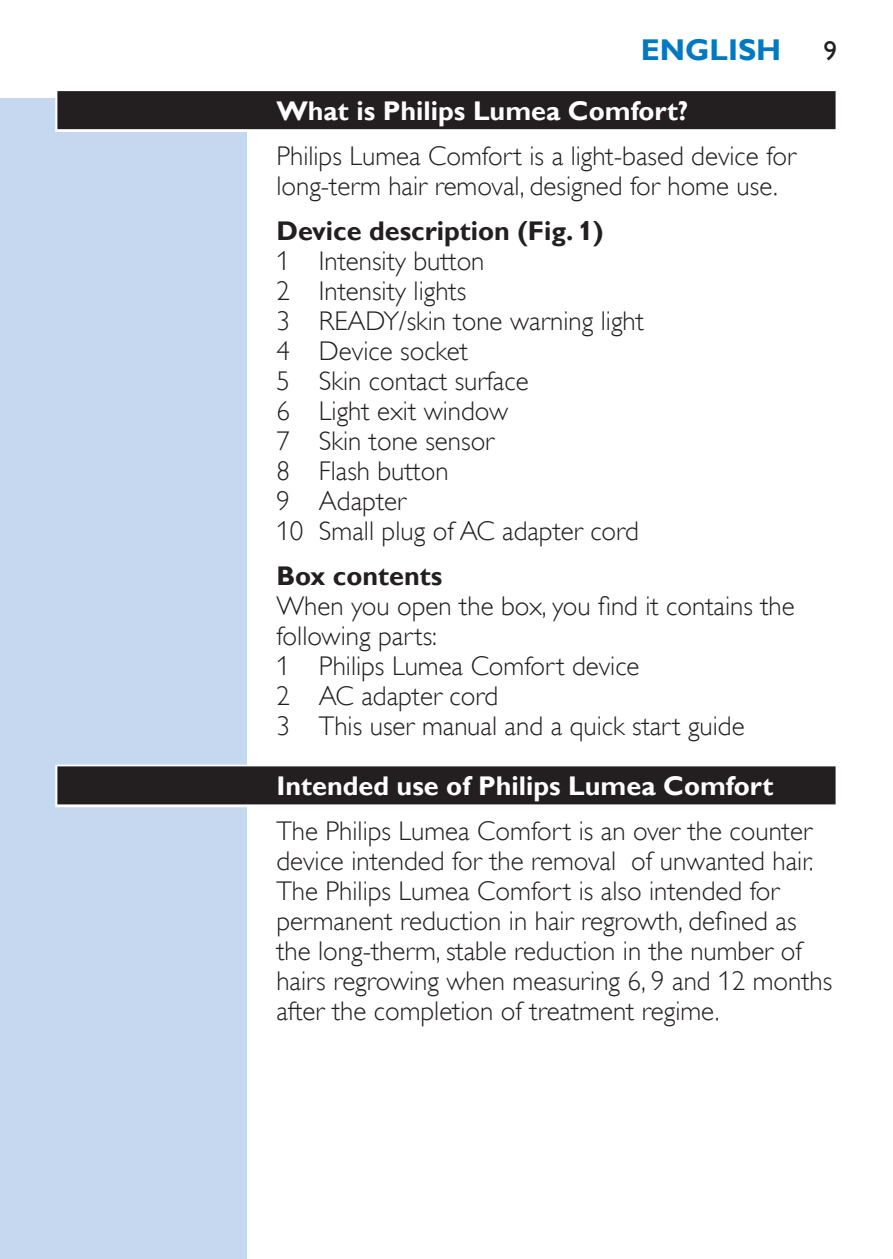
<style>
.page{position:relative;width:893px;height:1259px;background:#fff}
.page>*{position:absolute;margin:0;border:0;box-sizing:border-box;transform-origin:0 0}
.t1{font:700 30px "Gill Sans Alt One WGL";color:#0079c2}
.t2{font:27px/30px "Gill Sans Alt One WGL Light";color:#231f20}
.t3{font:700 27px "Gill Sans Alt One WGL";color:#fff}
.t4{font:700 27px "Gill Sans Alt One WGL";color:#231f20}
.t5{font:27px "Gill Sans Alt One WGL";color:#231f20}
</style>
<div class="page">
<div style="left:0;top:98px;width:247px;height:1161px;background:#c6d8ef"></div>
<div style="left:55px;top:89px;width:783px;height:43px;background:linear-gradient(to right,#dcdbdc,#dcdbdc)"></div>
<div style="left:57px;top:91px;width:779px;height:38px;background:#231f20"></div>
<div style="left:55px;top:764px;width:783px;height:43px;background:linear-gradient(to right,#a1a0a0,#a1a0a0)"></div>
<div style="left:57px;top:766px;width:779px;height:38px;background:#231f20"></div>
<p class="t1" style="left:641px;top:29px;width:142px">ENGLISH</p>
<p class="t5" style="left:823px;top:32px;width:15px">9</p>
<p class="t3" style="left:276px;top:92px;width:413px">What is Philips Lumea Comfort?</p>
<p class="t2" style="left:276px;top:141px;width:521px">Philips Lumea Comfort is a light-based device for long-term hair removal, designed for home use.</p>
<p class="t4" style="left:276px;top:212px;width:329px">Device description (Fig. 1)</p>
<p class="t2" style="left:276px;top:246px;width:369px">1 Intensity button<br>2 Intensity lights<br>3 READY/skin tone warning light<br>4 Device socket<br>5 Skin contact surface<br>6 Light exit window<br>7 Skin tone sensor<br>8 Flash button<br>9 Adapter<br>10 Small plug of AC adapter cord</p>
<p class="t4" style="left:276px;top:557px;width:167px">Box contents</p>
<p class="t2" style="left:276px;top:591px;width:520px">When you open the box, you find it contains the following parts:<br>1 Philips Lumea Comfort device<br>2 AC adapter cord<br>3 This user manual and a quick start guide</p>
<p class="t3" style="left:276px;top:767px;width:498px">Intended use of Philips Lumea Comfort</p>
<p class="t2" style="left:276px;top:816px;width:557px">The Philips Lumea Comfort is an over the counter device intended for the removal of unwanted hair.<br>The Philips Lumea Comfort is also intended for permanent reduction in hair regrowth, defined as the long-therm, stable reduction in the number of hairs regrowing when measuring 6, 9 and 12 months after the completion of treatment regime.</p>
</div>
